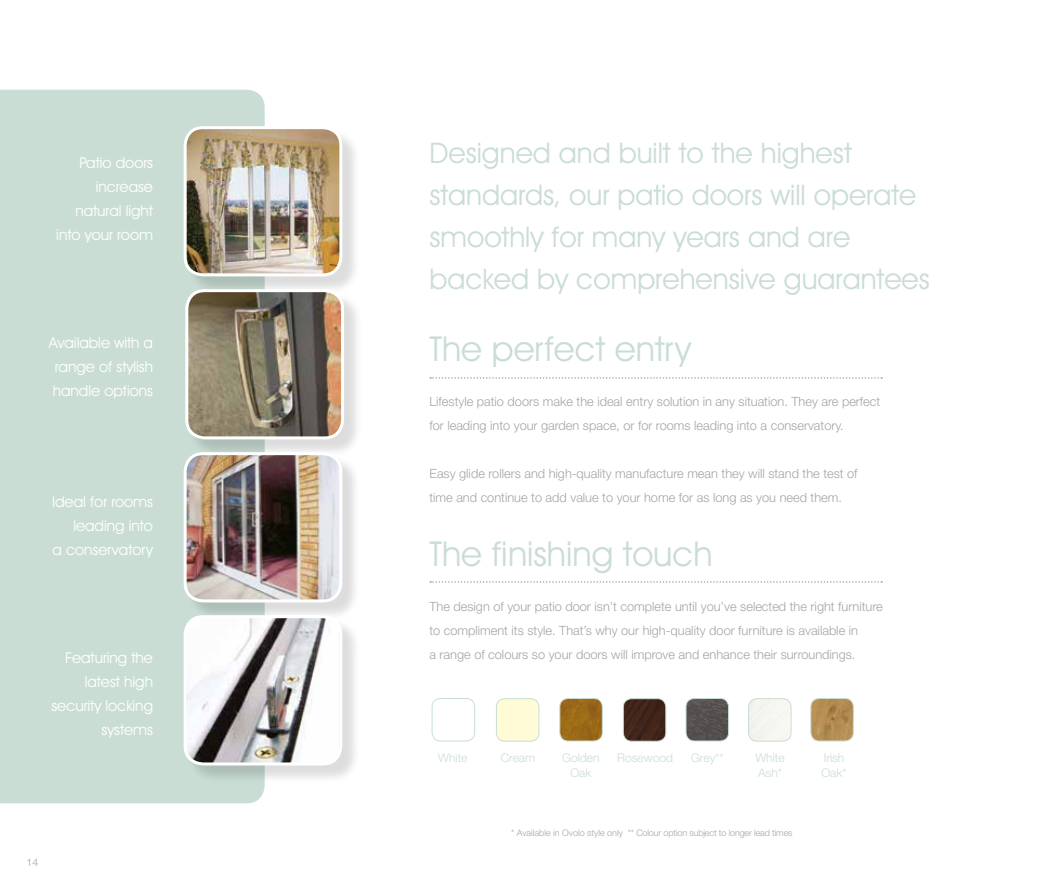
<style>
.page{position:relative;width:1063px;height:893px;background:#fff}
.page>*{position:absolute;margin:0;border:0;box-sizing:border-box;transform-origin:0 0}
.t1{font:34.5px "Avant Garde IT Cby BT";color:#caddd5}
.t2{font:28.5px/42px "Avant Garde IT Cby BT";color:#caddd5}
.t3{font:15px/24px "Avant Garde IT Cby BT";color:#fff;text-align:right}
.t4{font:300 12.75px/24px "Helvetica Neue LT Std";color:#a1a5a7}
.t5{font:300 12px/15px "Helvetica Neue LT Std";color:#caddd5}
.t6{font:300 10.5px "Helvetica Neue LT Std";color:#a1a5a7}
.t7{font:300 9px "Helvetica Neue LT Std";letter-spacing:-.015em;color:#a1a5a7}
</style>
<div class="page">
<div style="left:0;top:90px;width:265px;height:713px;background:#caddd5"></div>
<div style="left:186px;top:128px;width:175px;height:167px;background:#000;opacity:.14"></div>
<img style="left:185px;top:128px;width:156px;height:147px">
<div style="left:184px;top:126px;width:158px;height:150px;border:3px solid #fff;border-radius:18px"></div>
<div style="left:188px;top:291px;width:175px;height:167px;background:#000;opacity:.14"></div>
<img style="left:187px;top:291px;width:156px;height:147px">
<div style="left:185px;top:289px;width:159px;height:150px;border:3px solid #fff;border-radius:18px"></div>
<div style="left:186px;top:454px;width:175px;height:167px;background:#000;opacity:.14"></div>
<img style="left:185px;top:454px;width:156px;height:147px">
<div style="left:184px;top:452px;width:158px;height:150px;border:3px solid #fff;border-radius:18px"></div>
<div style="left:186px;top:617px;width:175px;height:167px;background:#000;opacity:.14"></div>
<img style="left:185px;top:617px;width:154px;height:147px">
<div style="left:184px;top:615px;width:158px;height:150px;border:3px solid #fff;border-radius:18px"></div>
<div style="left:749px;top:699px;width:42px;height:42px;background:#f5f5f1"></div>
<div style="left:748px;top:698px;width:43px;height:44px;border:1px solid #caddd5;border-radius:9px"></div>
<img style="left:811px;top:698px;width:42px;height:43px">
<div style="left:810px;top:698px;width:44px;height:43px;border:1px solid #caddd5;border-radius:9px"></div>
<div style="left:432px;top:698px;width:43px;height:43px;border:1px solid #caddd5;border-radius:9px"></div>
<div style="left:496px;top:699px;width:43px;height:42px;background:#fffbd6;border-radius:9px"></div>
<div style="left:496px;top:698px;width:43px;height:44px;border:1px solid #caddd5;border-radius:9px"></div>
<img style="left:623px;top:699px;width:43px;height:42px">
<div style="left:623px;top:698px;width:43px;height:44px;border:1px solid #caddd5;border-radius:9px"></div>
<img style="left:560px;top:698px;width:42px;height:43px">
<div style="left:559px;top:698px;width:44px;height:43px;border:1px solid #caddd5;border-radius:9px"></div>
<img style="left:686px;top:698px;width:43px;height:43px">
<div style="left:686px;top:698px;width:43px;height:43px;border:1px solid #caddd5;border-radius:9px"></div>
<svg style="left:430px;top:377px;width:452px;height:2px"></svg>
<svg style="left:430px;top:581px;width:452px;height:2px"></svg>
<p class="t3" style="left:56px;top:150px;width:98px">Patio doors increase natural light into your room</p>
<p class="t3" style="left:49px;top:330px;width:106px;text-align:justify">Available with a range of stylish handle options</p>
<p class="t3" style="left:52px;top:489px;width:102px">Ideal for rooms leading into<br>a conservatory</p>
<p class="t3" style="left:51px;top:645px;width:103px">Featuring the latest high security locking systems</p>
<p class="t6" style="left:27px;top:856px;width:13px">14</p>
<h2 class="t2" style="left:429px;top:131px;width:502px">Designed and built to the highest standards, our patio doors will operate smoothly for many years and are backed by comprehensive guarantees</h2>
<h1 class="t1" style="left:429px;top:328px;width:263px">The perfect entry</h1>
<p class="t4" style="left:429px;top:389px;width:452px">Lifestyle patio doors make the ideal entry solution in any situation. They are perfect for leading into your garden space, or for rooms leading into a conservatory.</p>
<p class="t4" style="left:429px;top:461px;width:430px">Easy glide rollers and high-quality manufacture mean they will stand the test of time and continue to add value to your home for as long as you need them.</p>
<h1 class="t1" style="left:429px;top:532px;width:285px">The finishing touch</h1>
<p class="t4" style="left:429px;top:594px;width:455px">The design of your patio door isn’t complete until you’ve selected the right furniture to compliment its style. That’s why our high-quality door furniture is available in<br>a range of colours so your doors will improve and enhance their surroundings.</p>
<p class="t5" style="left:501px;top:750px;width:36px">Cream</p>
<p class="t5" style="left:562px;top:750px;width:39px">Golden</p>
<p class="t5" style="left:617px;top:750px;width:57px">Rosewood</p>
<p class="t5" style="left:570px;top:765px;width:23px">Oak</p>
<p class="t5" style="left:438px;top:750px;width:31px">White</p>
<p class="t5" style="left:691px;top:750px;width:34px">Grey**</p>
<p class="t5" style="left:755px;top:750px;width:31px">White<br>Ash*</p>
<p class="t5" style="left:821px;top:750px;width:27px">Irish<br>Oak*</p>
<p class="t7" style="left:511px;top:827px;width:283px">* Available in Ovolo style only ** Colour option subject to longer lead times</p>
</div>
